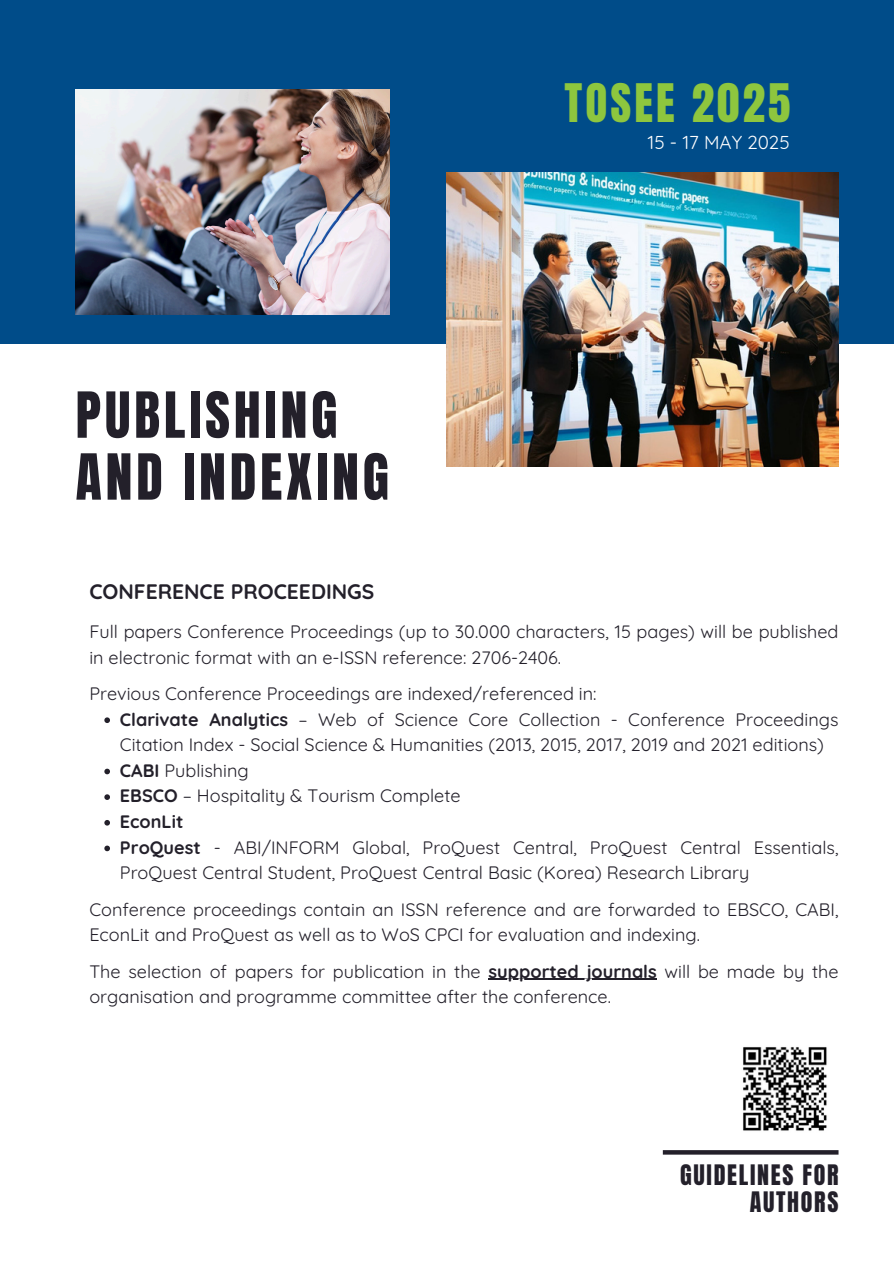
<style>
.page{position:relative;width:894px;height:1264px;background:#fff}
.page>*{position:absolute;margin:0;border:0;box-sizing:border-box;transform-origin:0 0}
.t1{font:54px/61.8px "Anton";letter-spacing:.07em;color:#23202a}
.t2{font:45.15px "Anton";letter-spacing:.07em;color:#8ec63e}
.t3{font:24px/27px "Anton";letter-spacing:.07em;color:#23202a;text-align:right}
.t4{font:700 21px "Quicksand";color:#23202a}
.t5{font:18.75px "Quicksand";color:#fff}
.t6{font:18px/25.7px "Quicksand";color:#23202a}
.t7{font:700 18px "Quicksand";color:#23202a}
.s1{font-weight:700}
</style>
<div class="page">
<div style="left:0;top:0;width:893px;height:344px;background:#004c89"></div>
<img style="left:76px;top:89px;width:313px;height:225px">
<svg style="left:662px;top:1150px;width:176px;height:4px"></svg>
<img style="left:446px;top:172px;width:392px;height:294px">
<img style="left:743px;top:1047px;width:84px;height:84px">
<svg style="left:104px;top:717px;width:6px;height:6px"></svg>
<svg style="left:104px;top:768px;width:6px;height:6px"></svg>
<svg style="left:104px;top:794px;width:6px;height:6px"></svg>
<svg style="left:104px;top:820px;width:6px;height:5px"></svg>
<svg style="left:104px;top:845px;width:6px;height:6px"></svg>
<hr style="left:488px;top:978px;width:168px;height:2px;background:#23202a">
<h2 class="t2" style="left:564px;top:71px;width:227px">TOSEE 2025</h2>
<p class="t1" style="left:76px;top:385px;width:315px">PUBLISHING<br>AND INDEXING</p>
<p class="t5" style="left:647px;top:131px;width:143px">15 - 17 MAY 2025</p>
<p class="t4" style="left:89px;top:578px;width:286px">CONFERENCE PROCEEDINGS</p>
<h1 class="t6" style="left:89px;top:618px;width:750px">Full papers Conference Proceedings (up to 30.000 characters, 15 pages) will be published in electronic format with an e-ISSN reference: 2706-2406.</h1>
<h4 class="t6" style="left:89px;top:680px;width:508px">Previous Conference Proceedings are indexed/referenced in:</h4>
<p class="t6" style="left:120px;top:706px;width:719px"><span class="s1">Clarivate Analytics</span> – Web of Science Core Collection - Conference Proceedings<br>Citation Index - Social Science &amp; Humanities (2013, 2015, 2017, 2019 and 2021 editions)</p>
<p class="t6" style="left:120px;top:757px;width:130px"><span class="s1">CABI</span> Publishing</p>
<p class="t6" style="left:120px;top:782px;width:342px"><span class="s1">EBSCO</span> – Hospitality &amp; Tourism Complete</p>
<p class="t7" style="left:120px;top:810px;width:65px">EconLit</p>
<p class="t6" style="left:120px;top:834px;width:719px"><span class="s1">ProQuest</span> - ABI/INFORM Global, ProQuest Central, ProQuest Central Essentials,<br>ProQuest Central Student, ProQuest Central Basic (Korea) Research Library</p>
<p class="t6" style="left:89px;top:896px;width:750px">Conference proceedings contain an ISSN reference and are forwarded to EBSCO, CABI,<br>EconLit and ProQuest as well as to WoS CPCI for evaluation and indexing.</p>
<p class="t6" style="left:89px;top:957px;width:750px">The selection of papers for publication in the <span class="s1">supported journals</span> will be made by the</p>
<p class="t6" style="left:89px;top:983px;width:523px">organisation and programme committee after the conference.</p>
<h5 class="t3" style="left:680px;top:1161px;width:160px">GUIDELINES FOR<br>AUTHORS</h5>
</div>
